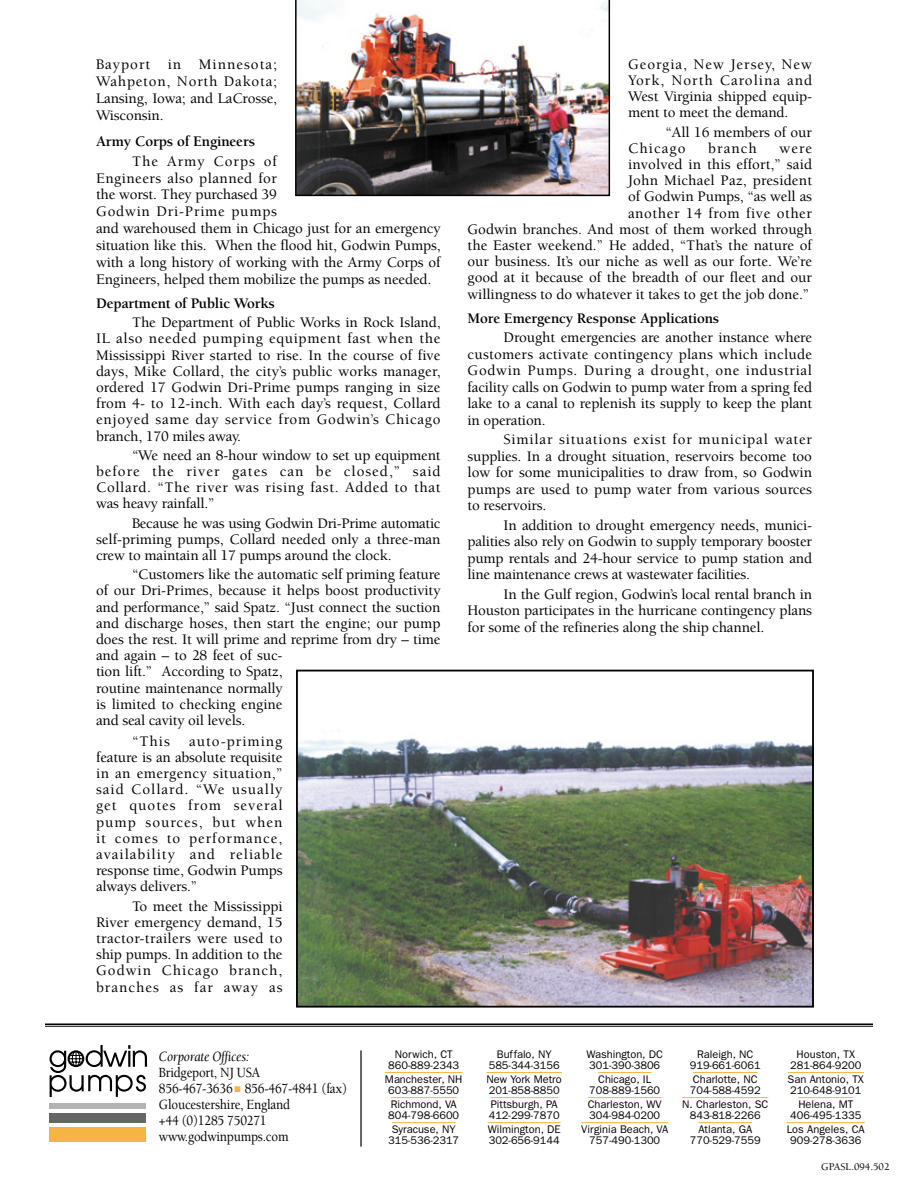
<style>
.page{position:relative;width:918px;height:1188px;background:#fff}
.page>*{position:absolute;margin:0;border:0;box-sizing:border-box;transform-origin:0 0}
.t1{font:500 15px/16.2px "Berkeley";letter-spacing:-.01em;color:#000;text-align:justify}
.t2{font:700 15px "Berkeley";letter-spacing:-.01em;color:#000}
.t3{font:500 14.4px/15.9px "Berkeley";letter-spacing:-.015em;color:#000;scale:.9 1}
.t4{font:italic 14.4px "Berkeley";letter-spacing:-.015em;color:#000;scale:.9 1}
.t5{font:11.1px/11.1px "Franklin Gothic";color:#000;text-align:center}
.t6{font:500 10.5px "Berkeley";color:#000}
.s1{color:#f4b643}
</style>
<div class="page">
<img style="left:295px;top:0;width:315px;height:196px">
<img style="left:299px;top:730px;width:512px;height:275px">
<div style="left:296px;top:670px;width:518px;height:338px;border:2px solid #000"></div>
<hr style="left:45px;top:1023px;width:828px;height:2px;background:#000">
<hr style="left:45px;top:1026px;width:828px;height:1px;background:#000">
<hr style="left:385px;top:1072px;width:78px;height:1px;background:#f4b643">
<hr style="left:391px;top:1097px;width:66px;height:1px;background:#f4b643">
<hr style="left:392px;top:1122px;width:64px;height:1px;background:#f4b643">
<hr style="left:487px;top:1072px;width:75px;height:1px;background:#f4b643">
<hr style="left:491px;top:1097px;width:67px;height:1px;background:#f4b643">
<hr style="left:488px;top:1122px;width:73px;height:1px;background:#f4b643">
<hr style="left:598px;top:1072px;width:53px;height:1px;background:#f4b643">
<hr style="left:588px;top:1097px;width:74px;height:1px;background:#f4b643">
<hr style="left:581px;top:1122px;width:87px;height:1px;background:#f4b643">
<hr style="left:693px;top:1072px;width:65px;height:1px;background:#f4b643">
<hr style="left:682px;top:1097px;width:86px;height:1px;background:#f4b643">
<hr style="left:698px;top:1122px;width:54px;height:1px;background:#f4b643">
<hr style="left:788px;top:1072px;width:76px;height:1px;background:#f4b643">
<hr style="left:798px;top:1097px;width:55px;height:1px;background:#f4b643">
<hr style="left:787px;top:1122px;width:78px;height:1px;background:#f4b643">
<hr style="left:360px;top:1050px;width:2px;height:97px;background:#000">
<svg style="left:50px;top:1045px;width:97px;height:52px"></svg>
<div style="left:50px;top:1103px;width:96px;height:6px;background:#b3b3b3"></div>
<div style="left:50px;top:1114px;width:96px;height:9px;background:#666"></div>
<div style="left:50px;top:1127px;width:96px;height:15px;background:#f4b643"></div>
<p class="t1" style="left:96px;top:57px;width:183px;line-height:17px">Bayport in Minnesota; Wahpeton, North Dakota; Lansing, Iowa; and LaCrosse, Wisconsin.</p>
<p class="t2" style="left:96px;top:135px;width:161px">Army Corps of Engineers</p>
<p class="t1" style="left:96px;top:154px;width:346px;line-height:17px;text-align:left;text-indent:36px">The Army Corps of<br>Engineers also planned for<br>the worst. They purchased 39<br>Godwin Dri-Prime pumps<br>and warehoused them in Chicago just for an emergency situation like this. When the flood hit, Godwin Pumps, with a long history of working with the Army Corps of Engineers, helped them mobilize the pumps as needed.</p>
<p class="t2" style="left:96px;top:297px;width:180px">Department of Public Works</p>
<p class="t1" style="left:96px;top:316px;width:346px;text-indent:36px">The Department of Public Works in Rock Island, IL also needed pumping equipment fast when the Mississippi River started to rise. In the course of five days, Mike Collard, the city’s public works manager, ordered 17 Godwin Dri-Prime pumps ranging in size from 4- to 12-inch. With each day’s request, Collard enjoyed same day service from Godwin’s Chicago branch, 170 miles away.</p>
<p class="t1" style="left:96px;top:448px;width:346px;text-indent:36px">“We need an 8-hour window to set up equipment before the river gates can be closed,” said Collard. “The river was rising fast. Added to that was heavy rainfall.”</p>
<p class="t1" style="left:96px;top:516px;width:346px;text-indent:36px">Because he was using Godwin Dri-Prime automatic self-priming pumps, Collard needed only a three-man crew to maintain all 17 pumps around the clock.</p>
<p class="t1" style="left:96px;top:568px;width:346px;text-align:left;text-indent:36px">“Customers like the automatic self priming feature of our Dri-Primes, because it helps boost productivity and performance,” said Spatz. “Just connect the suction and discharge hoses, then start the engine; our pump does the rest. It will prime and reprime from dry – time and again – to 28 feet of suc-<br>tion lift.” According to Spatz,<br>routine maintenance normally<br>is limited to checking engine<br>and seal cavity oil levels.</p>
<p class="t1" style="left:132px;top:734px;width:39px">“This</p>
<p class="t1" style="left:96px;top:734px;width:188px;text-indent:93px">auto-priming feature is an absolute requisite in an emergency situation,” said Collard. “We usually get quotes from several pump sources, but when it comes to performance, availability and reliable response time, Godwin Pumps always delivers.”</p>
<p class="t1" style="left:96px;top:899px;width:188px;text-indent:36px">To meet the Mississippi River emergency demand, 15 tractor-trailers were used to ship pumps. In addition to the Godwin Chicago branch, branches as far away as</p>
<p class="t1" style="left:628px;top:57px;width:186px">Georgia, New Jersey, New York, North Carolina and West Virginia shipped equip&shy;ment to meet the demand.</p>
<p class="t1" style="left:628px;top:125px;width:186px;text-indent:38px">“All 16 members of our<br>Chicago</p>
<p class="t1" style="left:708px;top:141px;width:50px">branch</p>
<p class="t1" style="left:468px;top:141px;width:346px;text-align:right">were<br>involved in this effort,” said<br>John Michael Paz, president<br>of Godwin Pumps, “as well as<br>another 14 from five other<br>Godwin branches. And most of them worked through the Easter weekend.” He added, “That’s the nature of our business. It’s our niche as well as our forte. We’re good at it because of the breadth of our fleet and our willingness to do whatever it takes to get the job done.”</p>
<p class="t2" style="left:468px;top:312px;width:253px">More Emergency Response Applications</p>
<p class="t1" style="left:468px;top:331px;width:346px;text-indent:36px">Drought emergencies are another instance where customers activate contingency plans which include Godwin Pumps. During a drought, one industrial facility calls on Godwin to pump water from a spring fed lake to a canal to replenish its supply to keep the plant in operation.</p>
<p class="t1" style="left:468px;top:433px;width:346px;text-indent:36px">Similar situations exist for municipal water supplies. In a drought situation, reservoirs become too low for some municipalities to draw from, so Godwin pumps are used to pump water from various sources to reservoirs.</p>
<p class="t1" style="left:468px;top:518px;width:346px;text-indent:36px">In addition to drought emergency needs, munici&shy;palities also rely on Godwin to supply temporary booster pump rentals and 24-hour service to pump station and line maintenance crews at wastewater facilities.</p>
<p class="t1" style="left:468px;top:587px;width:346px;text-indent:36px">In the Gulf region, Godwin’s local rental branch in Houston participates in the hurricane contingency plans for some of the refineries along the ship channel.</p>
<p class="t4" style="left:159px;top:1051px;width:102px">Corporate Offices:</p>
<p class="t3" style="left:159px;top:1066px;width:211px">Bridgeport, NJ USA<br>856-467-3636 <span class="s1">■</span> 856-467-4841 (fax)<br>Gloucestershire, England<br>+44 (0)1285 750271 www.godwinpumps.com</p>
<p class="t5" style="left:388px;top:1049px;width:73px">Norwich, CT<br>860-889-2343</p>
<p class="t5" style="left:385px;top:1075px;width:79px;text-align:left">Manchester, NH<br>603-887-5550</p>
<p class="t5" style="left:388px;top:1100px;width:73px;text-align:left">Richmond, VA<br>804-798-6600</p>
<p class="t5" style="left:388px;top:1125px;width:73px">Syracuse, NY<br>315-536-2317</p>
<p class="t5" style="left:489px;top:1049px;width:73px">Buffalo, NY<br>585-344-3156</p>
<p class="t5" style="left:487px;top:1075px;width:77px;text-align:left">New York Metro<br>201-858-8850</p>
<p class="t5" style="left:489px;top:1100px;width:73px;text-align:left">Pittsburgh, PA<br>412-299-7870</p>
<p class="t5" style="left:488px;top:1125px;width:75px;text-align:left">Wilmington, DE<br>302-656-9144</p>
<p class="t5" style="left:586px;top:1049px;width:78px;text-align:left">Washington, DC<br>301-390-3806</p>
<p class="t5" style="left:589px;top:1075px;width:73px">Chicago, IL<br>708-889-1560</p>
<p class="t5" style="left:588px;top:1100px;width:75px;text-align:left">Charleston, WV<br>304-984-0200</p>
<p class="t5" style="left:581px;top:1125px;width:89px">Virginia Beach, VA<br>757-490-1300</p>
<p class="t5" style="left:690px;top:1049px;width:73px">Raleigh, NC<br>919-661-6061</p>
<p class="t5" style="left:690px;top:1075px;width:73px;text-align:left">Charlotte, NC<br>704-588-4592</p>
<p class="t5" style="left:682px;top:1100px;width:88px">N. Charleston, SC<br>843-818-2266</p>
<p class="t5" style="left:690px;top:1125px;width:73px">Atlanta, GA<br>770-529-7559</p>
<p class="t5" style="left:790px;top:1049px;width:73px">Houston, TX<br>281-864-9200</p>
<p class="t5" style="left:788px;top:1075px;width:78px;text-align:left">San Antonio, TX<br>210-648-9101</p>
<p class="t5" style="left:790px;top:1100px;width:73px">Helena, MT<br>406-495-1335</p>
<p class="t5" style="left:787px;top:1125px;width:80px">Los Angeles, CA<br>909-278-3636</p>
<p class="t6" style="left:821px;top:1162px;width:70px">GPASL.094.502</p>
</div>
